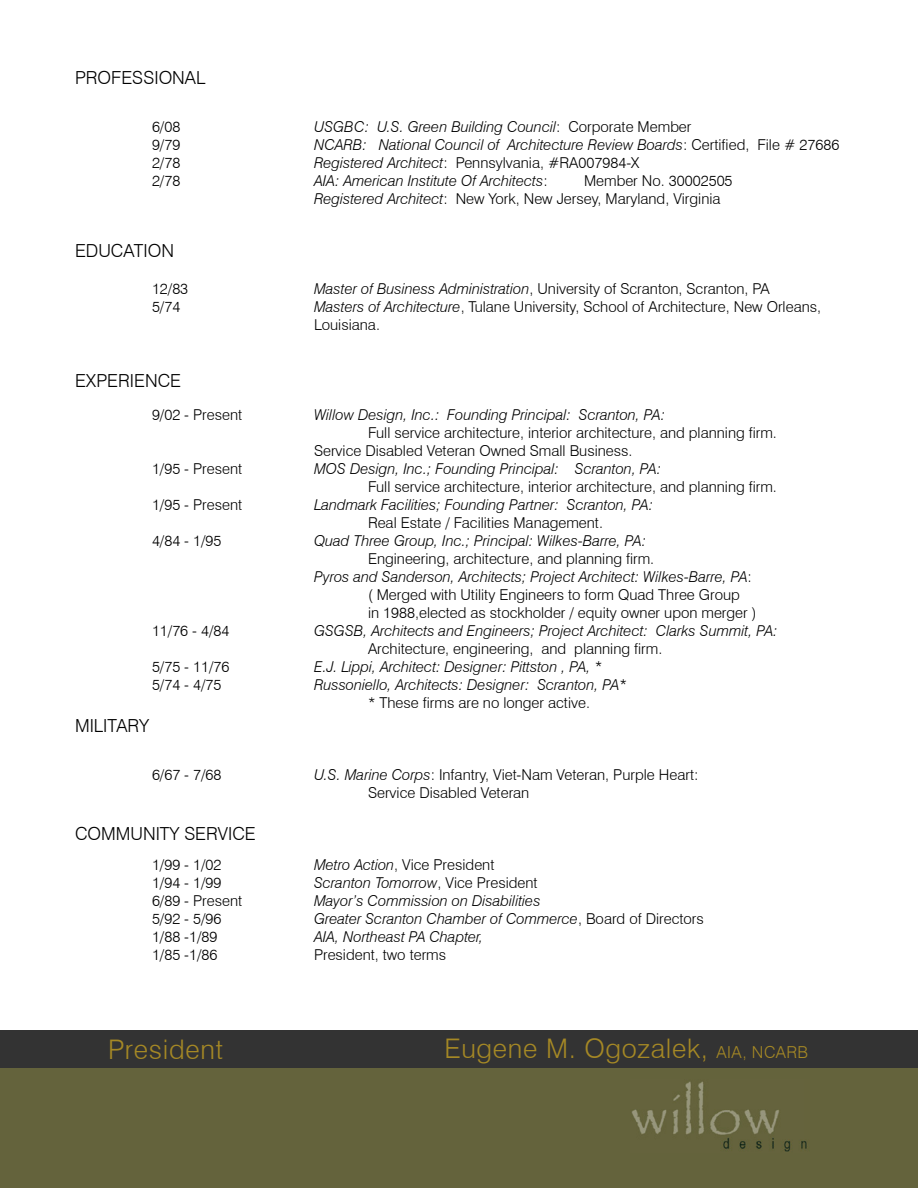
<style>
.page{position:relative;width:918px;height:1188px;background:#fff}
.page>*{position:absolute;margin:0;border:0;box-sizing:border-box;transform-origin:0 0}
.t1{font:300 27px "Swiss 721 BT";letter-spacing:.025em;color:#a58825}
.t2{font:300 18px "Swiss 721 BT";color:#000}
.t3{font:300 15px/18px "Swiss 721 BT";color:#000}
.t4{font:italic 300 15px "Swiss 721 BT";color:#000}
.s1{font-style:normal}
.s2{font-style:italic}
.s3{font-size:16.5px}
</style>
<div class="page">
<div style="left:1px;top:1068px;width:917px;height:120px;background:#64633c"></div>
<div style="left:0;top:1030px;width:918px;height:38px;background:#333"></div>
<img style="left:632px;top:1081px;width:175px;height:71px">
<svg style="left:0;top:1068px;width:1px;height:120px"></svg>
<p class="t2" style="left:75px;top:67px;width:132px">PROFESSIONAL</p>
<p class="t3" style="left:152px;top:118px;width:30px">6/08</p>
<p class="t4" style="left:314px;top:118px;width:379px">USGBC: U.S. Green Building Council<span class="s1">: Corporate Member</span></p>
<p class="t3" style="left:152px;top:136px;width:30px">9/79</p>
<p class="t4" style="left:314px;top:136px;width:527px">NCARB: National Council of Architecture Review Boards<span class="s1">: Certified, File # 27686</span></p>
<p class="t3" style="left:152px;top:154px;width:30px">2/78</p>
<p class="t3" style="left:314px;top:154px;width:327px"><span class="s2">Registered Architect</span>: Pennsylvania, #RA007984-X</p>
<p class="t3" style="left:152px;top:172px;width:30px">2/78</p>
<p class="t4" style="left:314px;top:172px;width:235px">AIA: American Institute Of Architects<span class="s1">:</span></p>
<p class="t3" style="left:314px;top:172px;width:420px;text-indent:270px">Member No. 30002505<br><span class="s2">Registered Architect</span>: New York, New Jersey, Maryland, Virginia</p>
<p class="t2" style="left:75px;top:240px;width:101px">EDUCATION</p>
<p class="t3" style="left:152px;top:280px;width:38px">12/83</p>
<p class="t3" style="left:314px;top:280px;width:457px"><span class="s2">Master of Business Administration</span>, University of Scranton, Scranton, PA</p>
<p class="t3" style="left:152px;top:298px;width:30px">5/74</p>
<p class="t3" style="left:314px;top:298px;width:509px"><span class="s2">Masters of Architecture</span>, Tulane University, School of Architecture, New Orleans,<br>Louisiana.</p>
<p class="t2" style="left:75px;top:369px;width:108px">EXPERIENCE</p>
<p class="t3" style="left:152px;top:406px;width:92px">9/02 - Present</p>
<p class="t4" style="left:314px;top:406px;width:353px">Willow Design, Inc.: Founding Principal: Scranton, PA:</p>
<p class="t3" style="left:314px;top:424px;width:464px;text-indent:54px">Full service architecture, interior architecture, and planning firm.<br>Service Disabled Veteran Owned Small Business.</p>
<p class="t3" style="left:152px;top:460px;width:92px">1/95 - Present</p>
<p class="t4" style="left:314px;top:460px;width:349px">MOS Design, Inc.; Founding Principal: Scranton, PA:</p>
<p class="t3" style="left:368px;top:478px;width:410px">Full service architecture, interior architecture, and planning firm.</p>
<p class="t3" style="left:152px;top:496px;width:92px">1/95 - Present</p>
<p class="t4" style="left:314px;top:496px;width:341px">Landmark Facilities; Founding Partner: Scranton, PA:</p>
<p class="t3" style="left:368px;top:514px;width:237px">Real Estate / Facilities Management.</p>
<p class="t3" style="left:152px;top:532px;width:71px">4/84 - 1/95</p>
<p class="t4" style="left:314px;top:532px;width:334px">Quad Three Group, Inc.; Principal: Wilkes-Barre, PA:</p>
<p class="t3" style="left:368px;top:550px;width:288px">Engineering, architecture, and planning firm.</p>
<p class="t4" style="left:314px;top:568px;width:439px">Pyros and Sanderson, Architects; Project Architect: Wilkes-Barre, PA<span class="s1">:</span></p>
<p class="t3" style="left:368px;top:586px;width:373px">( Merged with Utility Engineers to form Quad Three Group</p>
<p class="t3" style="left:368px;top:604px;width:390px">in 1988,elected as stockholder / equity owner upon merger )</p>
<p class="t3" style="left:152px;top:622px;width:79px">11/76 - 4/84</p>
<p class="t4" style="left:314px;top:622px;width:465px">GSGSB, Architects and Engineers; Project Architect: Clarks Summit, PA:</p>
<p class="t3" style="left:368px;top:640px;width:296px">Architecture, engineering, and planning firm.</p>
<p class="t3" style="left:152px;top:658px;width:79px">5/75 - 11/76</p>
<p class="t4" style="left:314px;top:658px;width:289px">E.J. Lippi, Architect: Designer: Pittston , PA, *</p>
<p class="t3" style="left:152px;top:676px;width:71px">5/74 - 4/75</p>
<p class="t4" style="left:314px;top:676px;width:314px">Russoniello, Architects: Designer: Scranton, PA*</p>
<p class="t3" style="left:368px;top:694px;width:224px">* These firms are no longer active.</p>
<p class="t2" style="left:75px;top:715px;width:76px">MILITARY</p>
<p class="t3" style="left:152px;top:766px;width:71px">6/67 - 7/68</p>
<p class="t3" style="left:368px;top:766px;width:332px;text-indent:-54px"><span class="s2">U.S. Marine Corps</span>: Infantry, Viet-Nam Veteran, Purple Heart:<br>Service Disabled Veteran</p>
<p class="t2" style="left:75px;top:823px;width:182px">COMMUNITY SERVICE</p>
<p class="t3" style="left:152px;top:856px;width:71px">1/99 - 1/02</p>
<p class="t3" style="left:314px;top:856px;width:182px"><span class="s2">Metro Action</span>, Vice President</p>
<p class="t3" style="left:152px;top:874px;width:71px">1/94 - 1/99</p>
<p class="t4" style="left:314px;top:874px;width:225px">Scranton Tomorrow<span class="s1">, Vice President</span></p>
<p class="t3" style="left:152px;top:892px;width:92px">6/89 - Present</p>
<p class="t4" style="left:314px;top:892px;width:228px">Mayor’s Commission on Disabilities</p>
<p class="t3" style="left:152px;top:910px;width:71px">5/92 - 5/96</p>
<p class="t4" style="left:314px;top:910px;width:391px">Greater Scranton Chamber of Commerce<span class="s1">, Board of Directors</span></p>
<p class="t3" style="left:152px;top:928px;width:67px">1/88 -1/89</p>
<p class="t4" style="left:314px;top:928px;width:171px">AIA, Northeast PA Chapter,</p>
<p class="t3" style="left:152px;top:946px;width:67px">1/85 -1/86</p>
<p class="t3" style="left:314px;top:946px;width:134px">President, two terms</p>
<h1 class="t1" style="left:108px;top:1033px;width:116px">President</h1>
<h1 class="t1" style="left:444px;top:1032px;width:365px">Eugene M. Ogozalek, <span class="s3">AIA, NCARB</span></h1>
</div>
